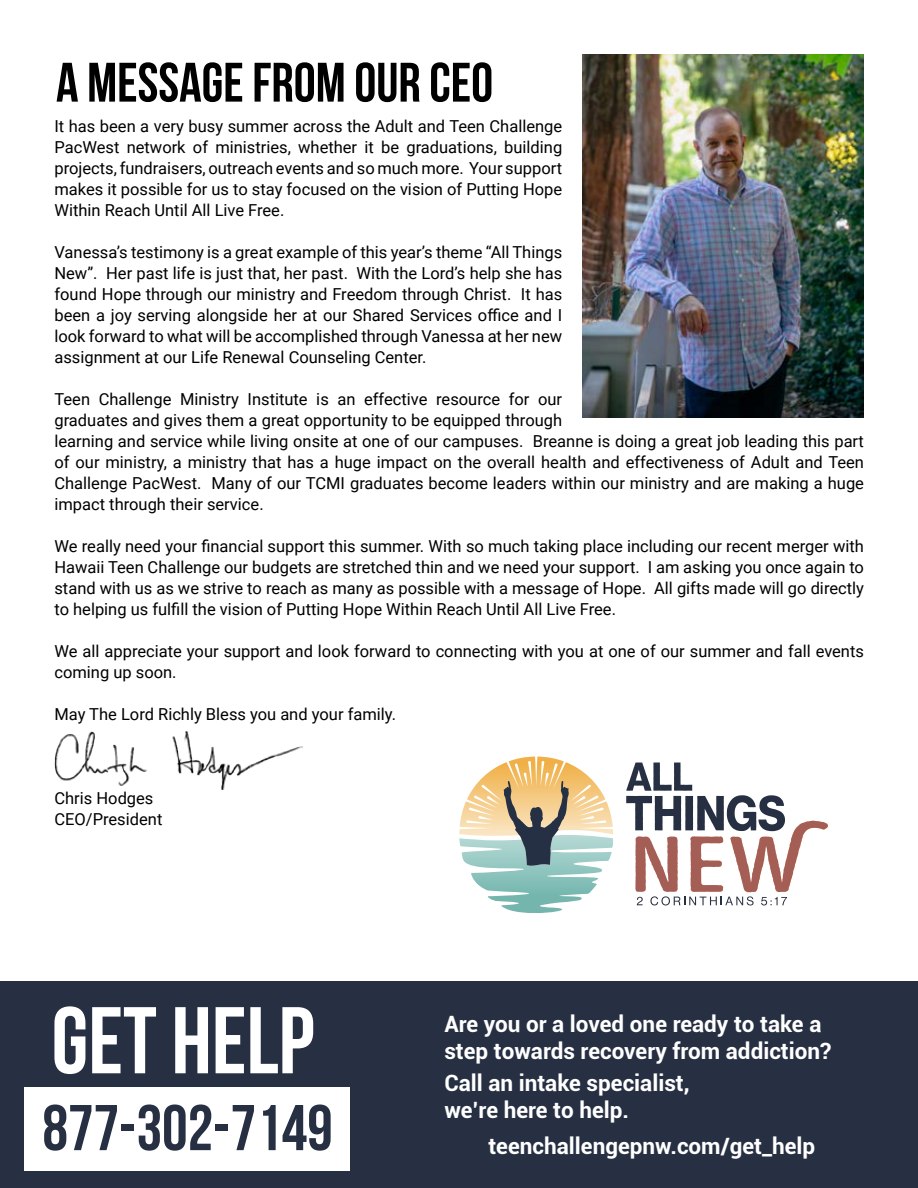
<style>
.page{position:relative;width:918px;height:1188px;background:#fff}
.page>*{position:absolute;margin:0;border:0;box-sizing:border-box;transform-origin:0 0}
.t1{font:700 94.5px "Bebas Neue";color:#fff}
.t2{font:700 64.5px "Bebas Neue";color:#273043}
.t3{font:700 55.5px "Bebas Neue";color:#000}
.t4{font:700 22.5px/27px "Roboto";color:#fff}
.t5{font:16.5px/21px "Roboto";color:#000;text-align:justify}
</style>
<div class="page">
<img style="left:54px;top:731px;width:249px;height:59px">
<div style="left:0;top:981px;width:918px;height:207px;background:#273043"></div>
<div style="left:24px;top:1087px;width:325px;height:83px;background:#fff"></div>
<img style="left:582px;top:54px;width:282px;height:364px">
<svg style="left:626px;top:763px;width:202px;height:142px"></svg>
<svg style="left:459px;top:757px;width:154px;height:156px"></svg>
<h3 class="t3" style="left:56px;top:52px;width:439px">A MESSAGE FROM OUR CEO</h3>
<p class="t5" style="left:54px;top:115px;width:509px">It has been a very busy summer across the Adult and Teen Challenge PacWest network of ministries, whether it be graduations, building projects, fundraisers, outreach events and so much more. Your support makes it possible for us to stay focused on the vision of Putting Hope Within Reach Until All Live Free.</p>
<p class="t5" style="left:54px;top:241px;width:509px">Vanessa’s testimony is a great example of this year’s theme “All Things New”. Her past life is just that, her past. With the Lord’s help she has found Hope through our ministry and Freedom through Christ. It has been a joy serving alongside her at our Shared Services office and I look forward to what will be accomplished through Vanessa at her new assignment at our Life Renewal Counseling Center.</p>
<p class="t5" style="left:54px;top:388px;width:811px;text-align:left">Teen Challenge Ministry Institute is an effective resource for our<br>graduates and gives them a great opportunity to be equipped through<br>learning and service while living onsite at one of our campuses. Breanne is doing a great job leading this part of our ministry, a ministry that has a huge impact on the overall health and effectiveness of Adult and Teen Challenge PacWest. Many of our TCMI graduates become leaders within our ministry and are making a huge impact through their service.</p>
<p class="t5" style="left:54px;top:535px;width:811px">We really need your financial support this summer. With so much taking place including our recent merger with Hawaii Teen Challenge our budgets are stretched thin and we need your support. I am asking you once again to stand with us as we strive to reach as many as possible with a message of Hope. All gifts made will go directly to helping us fulfill the vision of Putting Hope Within Reach Until All Live Free.</p>
<p class="t5" style="left:54px;top:641px;width:811px">We all appreciate your support and look forward to connecting with you at one of our summer and fall events coming up soon.</p>
<p class="t5" style="left:54px;top:704px;width:343px">May The Lord Richly Bless you and your family.</p>
<p class="t5" style="left:54px;top:788px;width:109px">Chris Hodges<br>CEO/President</p>
<h1 class="t1" style="left:52px;top:989px;width:264px">GET HELP</h1>
<h2 class="t2" style="left:42px;top:1092px;width:292px">877-302-7149</h2>
<h3 class="t4" style="left:444px;top:1009px;width:389px">Are you or a loved one ready to take a step towards recovery from addiction?</h3>
<h3 class="t4" style="left:444px;top:1069px;width:247px">Call an intake specialist, we’re here to help.</h3>
<h3 class="t4" style="left:488px;top:1131px;width:328px">teenchallengepnw.com/get_help</h3>
</div>
